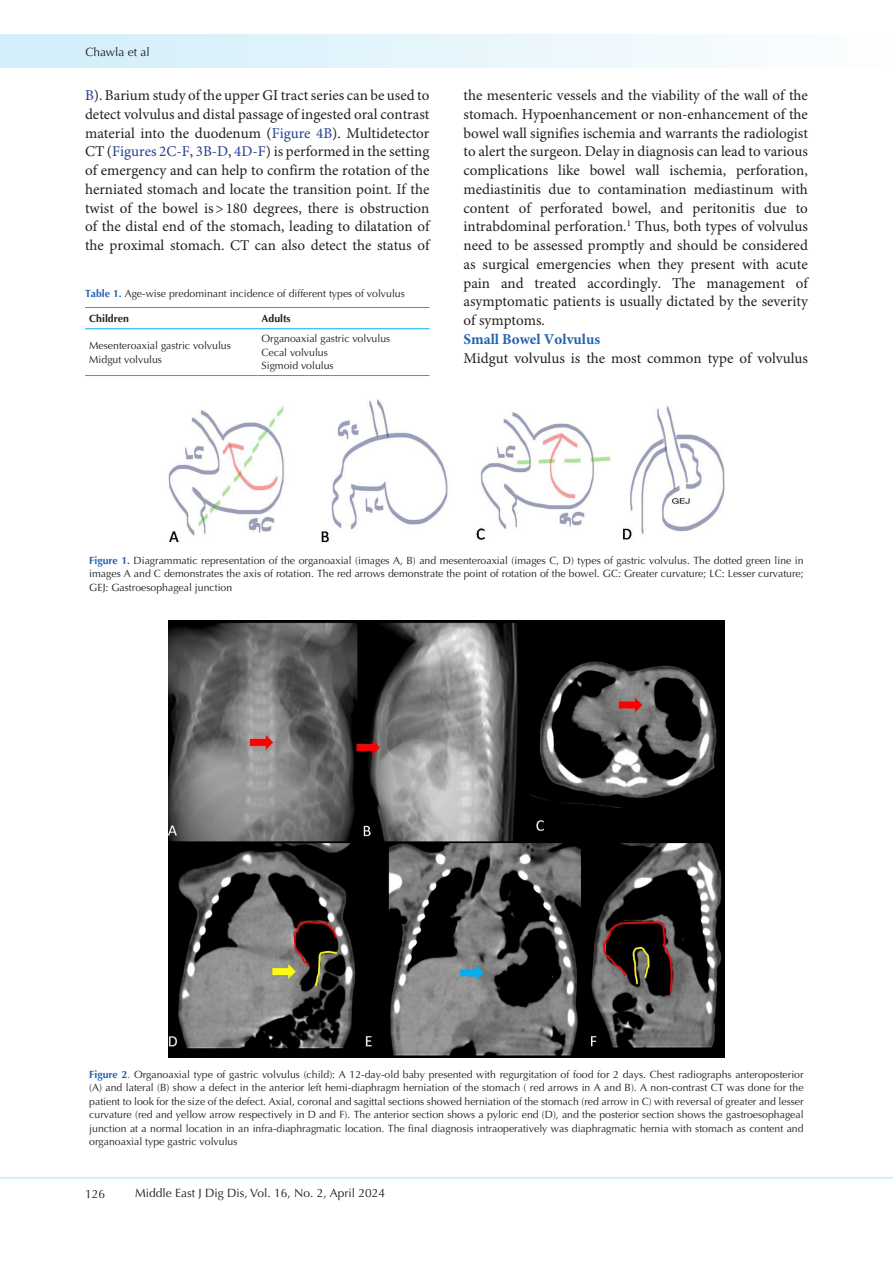
<style>
.page{position:relative;width:893px;height:1263px;background:#fff}
.page>*{position:absolute;margin:0;border:0;box-sizing:border-box;transform-origin:0 0}
.t1{font:15px/18.8px "Minion Pro";color:#231f20;text-align:justify}
.t2{font:700 15px "Minion Pro";color:#2261ae}
.t3{font:12px "Optima LT Std";color:#231f20}
.t4{font:10.5px/13.5px "Optima LT Std";color:#231f20;text-align:justify}
.t5{font:700 10.5px "Optima LT Std";color:#231f20}
.s1{color:#253f8e}
.s2{font-weight:700;color:#2362af}
.s3{font-weight:700;color:#2463b0}
.s4{color:#2463b0}
</style>
<div class="page">
<hr style="left:0;top:1177px;width:893px;height:2px;background:#d4effc">
<div style="left:0;top:35px;width:893px;height:33px;background:linear-gradient(to right,#d1eefa,#fdfefe)"></div>
<hr style="left:85px;top:307px;width:172px;height:1px;background:#00aeef">
<hr style="left:257px;top:307px;width:172px;height:1px;background:#00aeef">
<hr style="left:85px;top:328px;width:172px;height:1px;background:#00aeef">
<hr style="left:257px;top:328px;width:172px;height:1px;background:#00aeef">
<hr style="left:85px;top:375px;width:172px;height:1px;background:#00aeef">
<hr style="left:257px;top:375px;width:172px;height:1px;background:#00aeef">
<img style="left:168px;top:400px;width:556px;height:143px">
<img style="left:168px;top:621px;width:556px;height:436px">
<p class="t3" style="left:85px;top:45px;width:66px">Chawla et al</p>
<p class="t1" style="left:85px;top:87px;width:346px"><span class="s1">B</span>). Barium study of the upper GI tract series can be used to detect volvulus and distal passage of ingested oral contrast material into the duodenum (<span class="s1">Figure 4B</span>). Multidetector CT (<span class="s1">Figures 2C-F</span>, <span class="s1">3B-D</span>, <span class="s1">4D-F</span>) is performed in the setting of emergency and can help to confirm the rotation of the herniated stomach and locate the transition point. If the twist of the bowel is&gt;180 degrees, there is obstruction of the distal end of the stomach, leading to dilatation of the proximal stomach. CT can also detect the status of</p>
<p class="t1" style="left:463px;top:87px;width:346px">the mesenteric vessels and the viability of the wall of the stomach. Hypoenhancement or non-enhancement of the bowel wall signifies ischemia and warrants the radiologist to alert the surgeon. Delay in diagnosis can lead to various complications like bowel wall ischemia, perforation, mediastinitis due to contamination mediastinum with content of perforated bowel, and peritonitis due to intrabdominal perforation.<sup>1</sup> Thus, both types of volvulus need to be assessed promptly and should be considered as surgical emergencies when they present with acute pain and treated accordingly. The management of asymptomatic patients is usually dictated by the severity of symptoms.</p>
<p class="t2" style="left:463px;top:329px;width:138px">Small Bowel Volvulus</p>
<p class="t1" style="left:463px;top:349px;width:346px">Midgut volvulus is the most common type of volvulus</p>
<p class="t4" style="left:85px;top:287px;width:321px"><span class="s2">Table 1.</span> Age-wise predominant incidence of different types of volvulus</p>
<p class="t5" style="left:89px;top:312px;width:41px">Children</p>
<p class="t5" style="left:261px;top:312px;width:31px">Adults</p>
<p class="t4" style="left:89px;top:339px;width:143px">Mesenteroaxial gastric volvulus</p>
<p class="t4" style="left:89px;top:353px;width:74px">Midgut volvulus</p>
<p class="t4" style="left:261px;top:332px;width:130px">Organoaxial gastric volvulus</p>
<p class="t4" style="left:261px;top:346px;width:68px">Cecal volvulus</p>
<p class="t4" style="left:261px;top:359px;width:74px">Sigmoid volulus</p>
<p class="t4" style="left:89px;top:553px;width:716px"><span class="s3">Figure 1.</span> Diagrammatic representation of the organoaxial (images A, B) and mesenteroaxial (images C, D) types of gastric volvulus. The dotted green line in images A and C demonstrates the axis of rotation. The red arrows demonstrate the point of rotation of the bowel. GC: Greater curvature; LC: Lesser curvature; GEJ: Gastroesophageal junction</p>
<p class="t4" style="left:89px;top:1068px;width:716px"><span class="s3">Figure 2</span><span class="s4">.</span> Organoaxial type of gastric volvulus (child): A 12-day-old baby presented with regurgitation of food for 2 days. Chest radiographs anteroposterior (A) and lateral (B) show a defect in the anterior left hemi-diaphragm herniation of the stomach ( red arrows in A and B). A non-contrast CT was done for the patient to look for the size of the defect. Axial, coronal and sagittal sections showed herniation of the stomach (red arrow in C) with reversal of greater and lesser curvature (red and yellow arrow respectively in D and F). The anterior section shows a pyloric end (D), and the posterior section shows the gastroesophageal junction at a normal location in an infra-diaphragmatic location. The final diagnosis intraoperatively was diaphragmatic hernia with stomach as content and organoaxial type gastric volvulus</p>
<p class="t3" style="left:85px;top:1187px;width:22px">126</p>
<p class="t3" style="left:135px;top:1186px;width:251px">Middle East J Dig Dis, Vol. 16, No. 2, April 2024</p>
</div>
